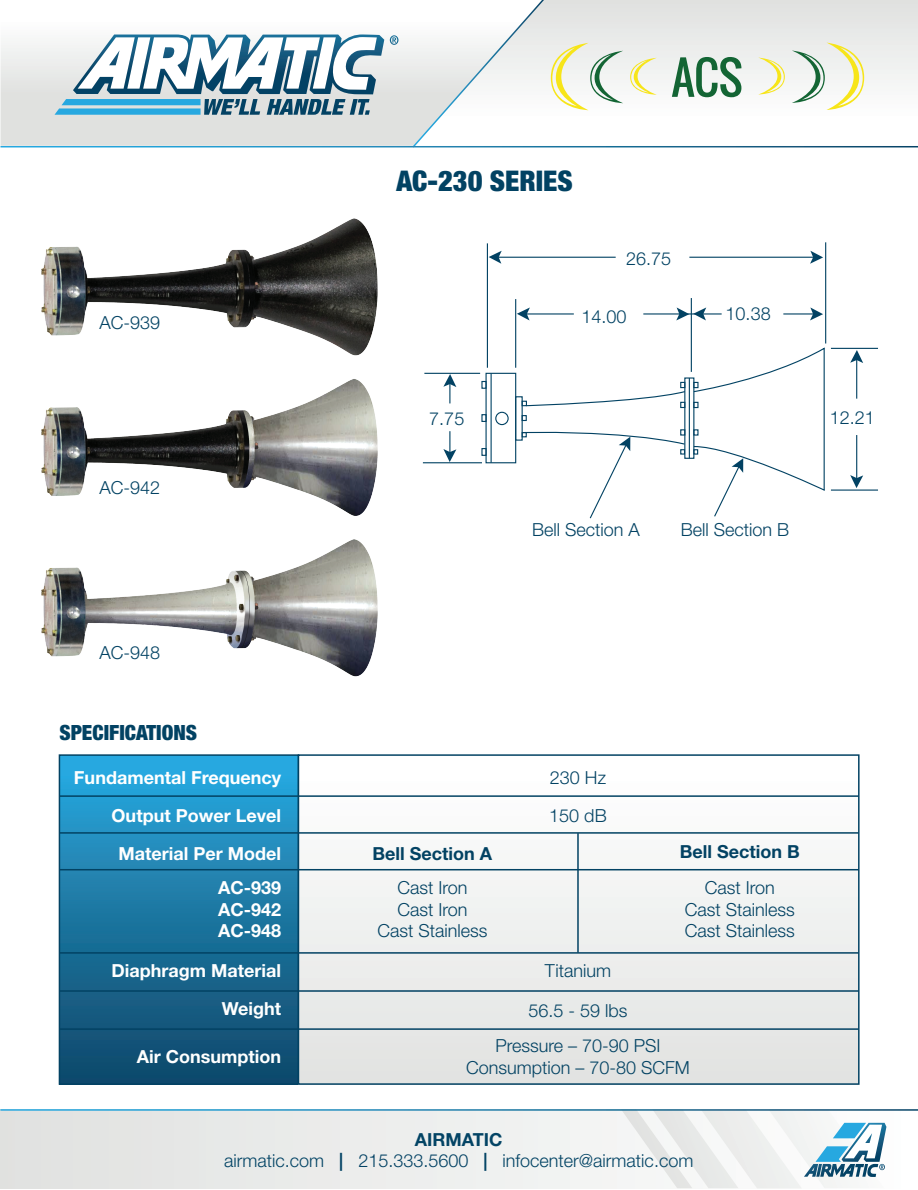
<style>
.page{position:relative;width:918px;height:1190px;background:#fff}
.page>*{position:absolute;margin:0;border:0;box-sizing:border-box;transform-origin:0 0}
.t1{font:900 condensed 28.5px "Helvetica Neue";color:#024263}
.t2{font:900 condensed 21px "Helvetica Neue";color:#024263}
.t3{font:300 18px/21.6px "Helvetica Neue";color:#024263;text-align:center}
.t4{font:700 18px/21.6px "Helvetica Neue LT Std";color:#fff;text-align:justify}
.t5{font:300 18px "Helvetica Neue";color:#034465}
.t6{font:700 18px "Helvetica Neue LT Std";color:#024263}
.t7{font:700 18px "Helvetica Neue LT Std";color:#034465}
.s1{font-family:"Helvetica Neue LT Std";font-weight:700}
.s2{color:#034264}
</style>
<div class="page">
<svg style="left:544px;top:0;width:374px;height:111px"></svg>
<svg style="left:1px;top:38px;width:411px;height:108px;background:#e2e3e1"></svg>
<svg style="left:390px;top:35px;width:8px;height:10px"></svg>
<svg style="left:55px;top:34px;width:329px;height:81px"></svg>
<svg style="left:412px;top:0;width:132px;height:146px"></svg>
<div style="left:1px;top:1109px;width:917px;height:79px;background:#ebebea"></div>
<svg style="left:621px;top:1110px;width:265px;height:78px"></svg>
<hr style="left:0;top:1109px;width:918px;height:1px;background:#fff">
<svg style="left:672px;top:57px;width:69px;height:40px"></svg>
<svg style="left:630px;top:58px;width:27px;height:37px"></svg>
<svg style="left:551px;top:43px;width:72px;height:67px"></svg>
<svg style="left:758px;top:58px;width:27px;height:36px"></svg>
<svg style="left:792px;top:43px;width:72px;height:67px"></svg>
<div style="left:485px;top:373px;width:31px;height:90px;border:1px solid #024263"></div>
<hr style="left:490px;top:373px;width:1px;height:90px;background:#044567">
<div style="left:481px;top:381px;width:5px;height:8px;border:1px solid #024263"></div>
<div style="left:481px;top:414px;width:5px;height:8px;border:1px solid #024263"></div>
<div style="left:481px;top:448px;width:5px;height:8px;border:1px solid #024263"></div>
<svg style="left:523px;top:415px;width:4px;height:6px"></svg>
<div style="left:515px;top:396px;width:8px;height:44px;border:1px solid #024263"></div>
<div style="left:495px;top:412px;width:13px;height:13px;border:1px solid #024263;border-radius:50%"></div>
<hr style="left:689px;top:378px;width:1px;height:80px;background:#024263">
<svg style="left:521px;top:382px;width:165px;height:26px"></svg>
<hr style="left:831px;top:489px;width:47px;height:1px;background:#024263">
<hr style="left:831px;top:348px;width:47px;height:1px;background:#024263">
<hr style="left:825px;top:242px;width:1px;height:101px;background:#024263">
<hr style="left:691px;top:298px;width:1px;height:74px;background:#024263">
<hr style="left:515px;top:299px;width:1px;height:69px;background:#024263">
<hr style="left:487px;top:243px;width:1px;height:125px;background:#024263">
<hr style="left:498px;top:257px;width:117px;height:1px;background:#024263">
<hr style="left:526px;top:313px;width:48px;height:1px;background:#024263">
<hr style="left:643px;top:313px;width:78px;height:1px;background:#024263">
<hr style="left:783px;top:313px;width:31px;height:1px;background:#024263">
<hr style="left:689px;top:257px;width:126px;height:1px;background:#024263">
<hr style="left:423px;top:462px;width:59px;height:1px;background:#024263">
<hr style="left:424px;top:373px;width:56px;height:1px;background:#024263">
<svg style="left:443px;top:431px;width:13px;height:31px"></svg>
<svg style="left:443px;top:374px;width:13px;height:29px"></svg>
<svg style="left:517px;top:307px;width:13px;height:13px"></svg>
<svg style="left:676px;top:307px;width:30px;height:13px"></svg>
<svg style="left:810px;top:307px;width:13px;height:13px"></svg>
<svg style="left:850px;top:350px;width:13px;height:13px"></svg>
<svg style="left:850px;top:475px;width:13px;height:13px"></svg>
<hr style="left:856px;top:435px;width:1px;height:47px;background:#024263">
<hr style="left:856px;top:354px;width:1px;height:44px;background:#024263">
<svg style="left:810px;top:251px;width:13px;height:13px"></svg>
<svg style="left:488px;top:251px;width:14px;height:13px"></svg>
<svg style="left:521px;top:429px;width:165px;height:90px"></svg>
<svg style="left:692px;top:347px;width:133px;height:170px"></svg>
<img style="left:41px;top:218px;width:337px;height:459px">
<div style="left:59px;top:755px;width:239px;height:329px;background:linear-gradient(to bottom,#29a9e0,#0e4364)"></div>
<div style="left:59px;top:754px;width:240px;height:330px;border:2px solid #024263"></div>
<div style="left:298px;top:755px;width:560px;height:329px;background:linear-gradient(to bottom,#feffff,#dadddd)"></div>
<div style="left:298px;top:754px;width:561px;height:330px;border:2px solid #024263"></div>
<hr style="left:59px;top:832px;width:799px;height:1px;background:#024263">
<hr style="left:59px;top:795px;width:799px;height:2px;background:#024263">
<hr style="left:577px;top:833px;width:2px;height:119px;background:#024263">
<hr style="left:59px;top:869px;width:799px;height:1px;background:#024263">
<hr style="left:59px;top:952px;width:799px;height:1px;background:#024263">
<hr style="left:59px;top:990px;width:799px;height:1px;background:#024263">
<hr style="left:59px;top:1028px;width:799px;height:1px;background:#024263">
<p class="t3" style="left:99px;top:311px;width:62px">AC-939</p>
<p class="t3" style="left:99px;top:476px;width:62px">AC-942</p>
<h1 class="t1" style="left:396px;top:163px;width:178px">AC-230 SERIES</h1>
<p class="t3" style="left:626px;top:247px;width:47px">26.75</p>
<p class="t3" style="left:581px;top:305px;width:47px">14.00</p>
<p class="t3" style="left:429px;top:407px;width:37px">7.75</p>
<p class="t3" style="left:725px;top:302px;width:47px">10.38</p>
<p class="t3" style="left:532px;top:518px;width:109px">Bell Section A</p>
<p class="t3" style="left:681px;top:518px;width:110px">Bell Section B</p>
<p class="t3" style="left:830px;top:407px;width:47px">12.21</p>
<p class="t3" style="left:99px;top:641px;width:62px">AC-948</p>
<p class="t2" style="left:59px;top:719px;width:139px">SPECIFICATIONS</p>
<p class="t4" style="left:74px;top:766px;width:209px">Fundamental Frequency</p>
<p class="t3" style="left:550px;top:766px;width:58px">230 Hz</p>
<p class="t4" style="left:112px;top:804px;width:171px">Output Power Level</p>
<p class="t3" style="left:549px;top:804px;width:59px">150 dB</p>
<p class="t4" style="left:118px;top:842px;width:164px">Material Per Model</p>
<p class="t6" style="left:372px;top:842px;width:121px">Bell Section A</p>
<p class="t6" style="left:680px;top:840px;width:121px">Bell Section B</p>
<p class="t4" style="left:218px;top:876px;width:65px">AC-939<br>AC-942<br>AC-948</p>
<p class="t3" style="left:377px;top:876px;width:111px">Cast Iron<br>Cast Iron<br>Cast Stainless</p>
<p class="t3" style="left:685px;top:876px;width:111px">Cast Iron<br>Cast Stainless<br>Cast Stainless</p>
<p class="t4" style="left:111px;top:951px;width:171px;line-height:38.2px;text-align:right">Diaphragm Material<br>Weight</p>
<p class="t3" style="left:545px;top:959px;width:68px">Titanium</p>
<p class="t3" style="left:528px;top:999px;width:101px">56.5 - 59 lbs</p>
<p class="t4" style="left:137px;top:1045px;width:146px">Air Consumption</p>
<p class="t3" style="left:466px;top:1034px;width:225px">Pressure – 70-90 PSI<br>Consumption – 70-80 SCFM</p>
<p class="t7" style="left:415px;top:1128px;width:89px">AIRMATIC</p>
<p class="t5" style="left:224px;top:1150px;width:470px">airmatic.com <span class="s1">|</span> <span class="s2">215.333.5600</span> <span class="s1">|</span> infocenter@airmatic.com</p>
</div>
